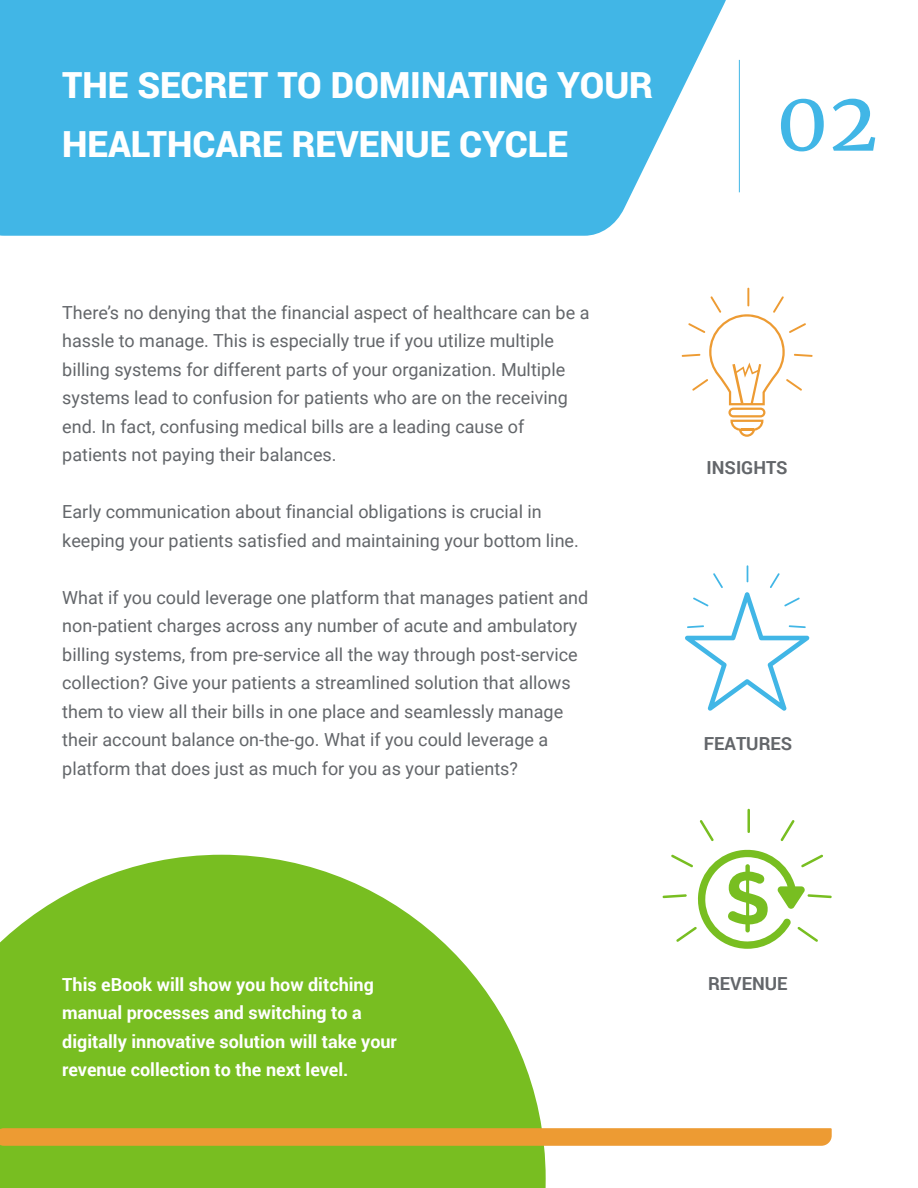
<style>
.page{position:relative;width:918px;height:1188px;background:#fff}
.page>*{position:absolute;margin:0;border:0;box-sizing:border-box;transform-origin:0 0}
.t1{font:82.35px "Merriweather";color:#41b6e6}
.t2{font:900 36px/58.5px "Roboto";color:#fff}
.t3{font:18px/28.5px "Roboto";color:#63666a}
.t4{font:700 18px/28.5px "Roboto";color:#fff}
.t5{font:700 18px "Roboto";color:#63666a}
</style>
<div class="page">
<svg style="left:0;top:855px;width:546px;height:333px;fill:#78be21"></svg>
<svg style="left:0;top:0;width:740px;height:236px;fill:#41b6e6"></svg>
<svg style="left:0;top:1128px;width:832px;height:18px"></svg>
<svg style="left:685px;top:565px;width:125px;height:146px"></svg>
<hr style="left:747px;top:809px;width:3px;height:24px;background:#78be21">
<svg style="left:781px;top:820px;width:14px;height:21px"></svg>
<svg style="left:700px;top:820px;width:14px;height:21px"></svg>
<svg style="left:663px;top:849px;width:169px;height:100px"></svg>
<svg style="left:682px;top:288px;width:131px;height:149px"></svg>
<h2 class="t2" style="left:62px;top:55px;width:592px">THE SECRET TO DOMINATING YOUR<br>HEALTHCARE REVENUE CYCLE</h2>
<h1 class="t1" style="left:776px;top:64px;width:104px">02</h1>
<p class="t3" style="left:62px;top:298px;width:529px">There’s no denying that the financial aspect of healthcare can be a hassle to manage. This is especially true if you utilize multiple billing systems for different parts of your organization. Multiple systems lead to confusion for patients who are on the receiving end. In fact, confusing medical bills are a leading cause of patients not paying their balances.</p>
<p class="t3" style="left:62px;top:497px;width:518px">Early communication about financial obligations is crucial in keeping your patients satisfied and maintaining your bottom line.</p>
<p class="t3" style="left:62px;top:583px;width:528px">What if you could leverage one platform that manages patient and non-patient charges across any number of acute and ambulatory billing systems, from pre-service all the way through post-service collection? Give your patients a streamlined solution that allows them to view all their bills in one place and seamlessly manage their account balance on-the-go. What if you could leverage a platform that does just as much for you as your patients?</p>
<p class="t5" style="left:707px;top:455px;width:83px">INSIGHTS</p>
<p class="t5" style="left:704px;top:731px;width:90px">FEATURES</p>
<p class="t4" style="left:62px;top:969px;width:336px">This eBook will show you how ditching manual processes and switching to a digitally innovative solution will take your revenue collection to the next level.</p>
<p class="t5" style="left:708px;top:971px;width:81px">REVENUE</p>
</div>
